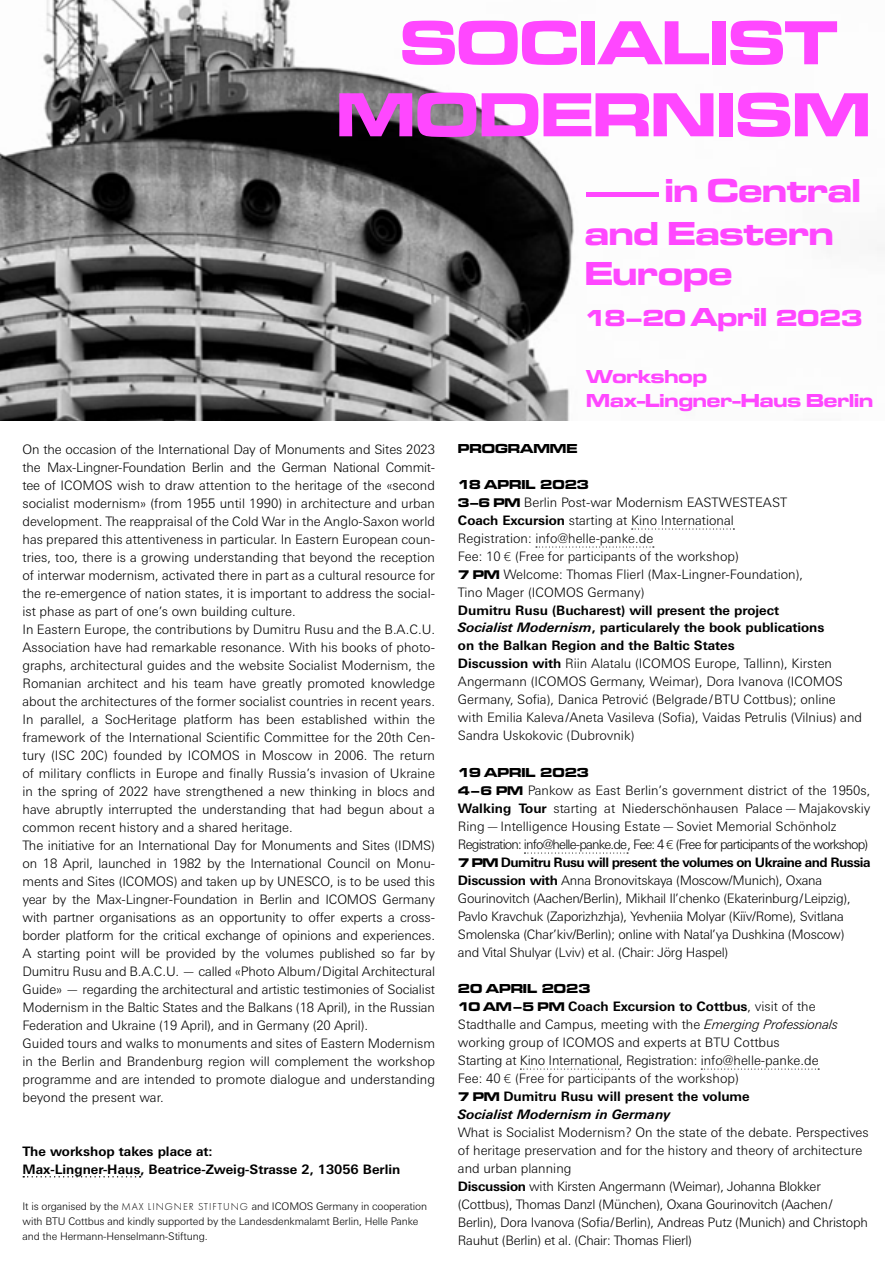
<style>
.page{position:relative;width:893px;height:1263px;background:#fff}
.page>*{position:absolute;margin:0;border:0;box-sizing:border-box;transform-origin:0 0}
.t1{font:64.5px/72px "Microgramma D Bold Exte";color:#ff47ff;text-align:center}
.t2{font:34.5px/41.5px "Microgramma D Bold Exte";color:#ff47ff;scale:2 1}
.t3{font:24px "Microgramma D Bold Exte";color:#ff47ff}
.t4{font:19.5px/23.4px "Microgramma D Bold Exte";color:#ff47ff}
.t5{font:13.5px "Microgramma D Bold Exte";color:#000}
.t6{font:300 13.05px/18px "Linotype Univers Basic";color:#000}
.t7{font:300 13.05px/18px "Linotype Univers Basic";letter-spacing:-.02em;color:#000}
.t8{font:700 13.05px/18px "Linotype Univers Basic";color:#000}
.t9{font:300 10.5px/15px "Linotype Univers Basic";letter-spacing:-.01em;color:#000}
.s1{font-family:"Futura PT"}
.s2{font-size:27px}
.s3{font-family:"Microgramma D Bold Exte";font-weight:400}
.s4{font-weight:700}
.s5{font-weight:700;font-style:italic}
.s6{font-style:italic}
</style>
<div class="page">
<img style="left:0;top:0;width:884px;height:421px">
<svg style="left:23px;top:1176px;width:118px;height:1px"></svg>
<svg style="left:632px;top:528px;width:102px;height:2px"></svg>
<svg style="left:536px;top:546px;width:118px;height:2px"></svg>
<svg style="left:524px;top:852px;width:104px;height:2px"></svg>
<svg style="left:520px;top:1068px;width:99px;height:2px"></svg>
<svg style="left:701px;top:1068px;width:118px;height:2px"></svg>
<h1 class="t1" style="left:336px;top:13px;width:536px">SOCIALIST<br>MODERNISM</h1>
<p class="t6" style="left:22px;top:441px;width:414px">On the occasion of the International Day of Monuments and Sites 2023 the Max-Lingner-Foundation Berlin and the German National Commit&shy;tee of ICOMOS wish to draw attention to the heritage of the «second socialist modernism» (from 1955 until 1990) in architecture and urban development. The reappraisal of the Cold War in the Anglo-Saxon world has prepared this attentiveness in particular. In Eastern European coun&shy;tries, too, there is a growing understanding that beyond the reception of inter war modernism, activated there in part as a cultural resource for the re-emergence of nation states, it is important to address the social&shy;ist phase as part of one’s own building culture.<br>In Eastern Europe, the contributions by Dumitru Rusu and the B.A.C.U.<br>Association have had remarkable resonance. With his books of photo&shy;graphs, architectural guides and the website Socialist Modernism, the Romanian architect and his team have greatly promoted know ledge about the architectures of the former socialist countries in recent years.<br>In parallel, a SocHeritage platform has been established within the frame work of the International Scientific Committee for the 20th Cen&shy;tury (ISC 20C) founded by ICOMOS in Moscow in 2006. The return of mili tary conflicts in Europe and finally Russia’s invasion of Ukraine in the spring of 2022 have strengthened a new thinking in blocs and have abruptly interrupted the understanding that had begun about a common recent history and a shared heritage.<br>The initiative for an International Day for Monuments and Sites (IDMS) on 18 April, launched in 1982 by the International Council on Monu&shy;ments and Sites (ICOMOS) and taken up by UNESCO, is to be used this year by the Max-Lingner-Foundation in Berlin and ICOMOS Germany with partner organisations as an opportunity to offer experts a cross&shy;border platform for the critical exchange of opinions and experiences.<br>A starting point will be provided by the volumes published so far by Dumitru Rusu and B.A.C.U. — called «Photo Album/Digital Architectural Guide» — regarding the architectural and artistic testimonies of Socialist Modernism in the Baltic States and the Balkans (18 April), in the Russian Federation and Ukraine (19 April), and in Germany (20 April).<br>Guided tours and walks to monuments and sites of Eastern Modernism in the Berlin and Brandenburg region will complement the workshop programme and are intended to promote dialogue and understanding beyond the present war.</p>
<p class="t8" style="left:22px;top:1143px;width:379px">The workshop takes place at:<br>Max-Lingner-Haus, Beatrice-Zweig-Strasse 2, 13056 Berlin</p>
<p class="t9" style="left:22px;top:1199px;width:406px">It is organised by the <span class="s1">MAX LINGNER STIFTUNG</span> and ICOMOS Germany in cooperation with BTU Cottbus and kindly supported by the Landesdenkmalamt Berlin, Helle Panke and the Hermann-Henselmann-Stiftung.</p>
<h2 class="t2" style="left:585px;top:174px;width:139px">—in Central and Eastern<br>Europe</h2>
<h3 class="t3" style="left:585px;top:310px;width:280px">18–20 <span class="s2">April</span> 2023</h3>
<h3 class="t4" style="left:586px;top:367px;width:288px">Workshop<br>Max-Lingner-Haus Berlin</h3>
<p class="t5" style="left:458px;top:443px;width:121px">PROGRAMME</p>
<p class="t5" style="left:458px;top:479px;width:133px">18 APRIL 2023</p>
<p class="t6" style="left:458px;top:494px;width:347px"><span class="s3">3–6 PM</span> Berlin Post-war Modernism EASTWESTEAST <span class="s4">Coach Excursion</span> starting at Kino International Registration: info@helle-panke.de<br>Fee: 10 <span class="s1">€</span> (Free for participants of the workshop)<br><span class="s3">7 PM</span> Welcome: Thomas Flierl (Max-Lingner-Foundation), Tino Mager (ICOMOS Germany)</p>
<p class="t6" style="left:458px;top:602px;width:406px"><span class="s4">Dumitru Rusu (Bucharest) will present the project<br></span><span class="s5">Socialist Modernism</span><span class="s4">, particularely the book publications<br>on the Balkan Region and the Baltic States<br>Discussion with</span> Riin Alatalu (ICOMOS Europe, Tallinn), Kirsten Angermann (ICOMOS Germany, Weimar), Dora Ivanova (ICOMOS Germany, Sofia), Danica Petrovic (Belgrade/BTU Cottbus); online with Emilia Kaleva/Aneta Vasileva (Sofia), Vaidas Petrulis (Vilnius) and Sandra Uskokovic (Dubrovnik)</p>
<p class="t5" style="left:458px;top:767px;width:133px">19 APRIL 2023</p>
<p class="t7" style="left:458px;top:782px;width:414px"><span class="s3">4–6 PM</span> Pankow as East Berlin’s government district of the 1950s, <span class="s4">Walking Tour</span> starting at Niederschönhausen Palace—Majakovskiy Ring— Intelli gence Housing Estate—Soviet Memorial Schönholz Registration: info@helle-panke.de, Fee: 4 <span class="s1">€</span> (Free for participants of the workshop)<br><span class="s3">7 PM</span> <span class="s4">Dumitru Rusu will present the volumes on Ukraine and Russia Discussion with</span> Anna Bronovitskaya (Moscow/Munich), Oxana Gourinovitch (Aachen/Berlin), Mikhail Il’chenko (Ekaterinburg/Leipzig), Pavlo Kravchuk (Zaporizhzhja), Yevheniia Molyar (Kiïv/Rome), Svitlana Smolenska (Char’kiv/Berlin); online with Natal’ya Dushkina (Moscow)<br>and Vital Shulyar (Lviv) et al. (Chair: Jörg Haspel)</p>
<p class="t5" style="left:458px;top:983px;width:134px">20 APRIL 2023</p>
<p class="t6" style="left:458px;top:998px;width:381px"><span class="s3">10 AM–5 PM</span> <span class="s4">Coach Excursion to Cottbus</span>, visit of the Stadthalle and Campus, meeting with the <span class="s6">Emerging Professionals </span>working group of ICOMOS and experts at BTU Cottbus<br>Starting at Kino International, Registration: info@helle-panke.de Fee: 40 <span class="s1">€</span> (Free for participants of the workshop)<br><span class="s3">7 PM</span> <span class="s4">Dumitru Rusu will present the volume<br></span><span class="s5">Socialist Modernism in Germany</span></p>
<p class="t7" style="left:458px;top:1124px;width:412px">What is Socialist Modernism? On the state of the debate. Perspec t ives of heritage preservation and for the history and theory of architecture and urban planning<br><span class="s4">Discussion</span> with Kirsten Angermann (Weimar), Johanna Blokker (Cottbus), Thomas Danzl (München), Oxana Gourinovitch (Aachen/ Berlin), Dora Ivanova (Sofia/Berlin), Andreas Putz (Munich) and Christoph Rauhut (Berlin) et al. (Chair: Thomas Flierl)</p>
</div>
